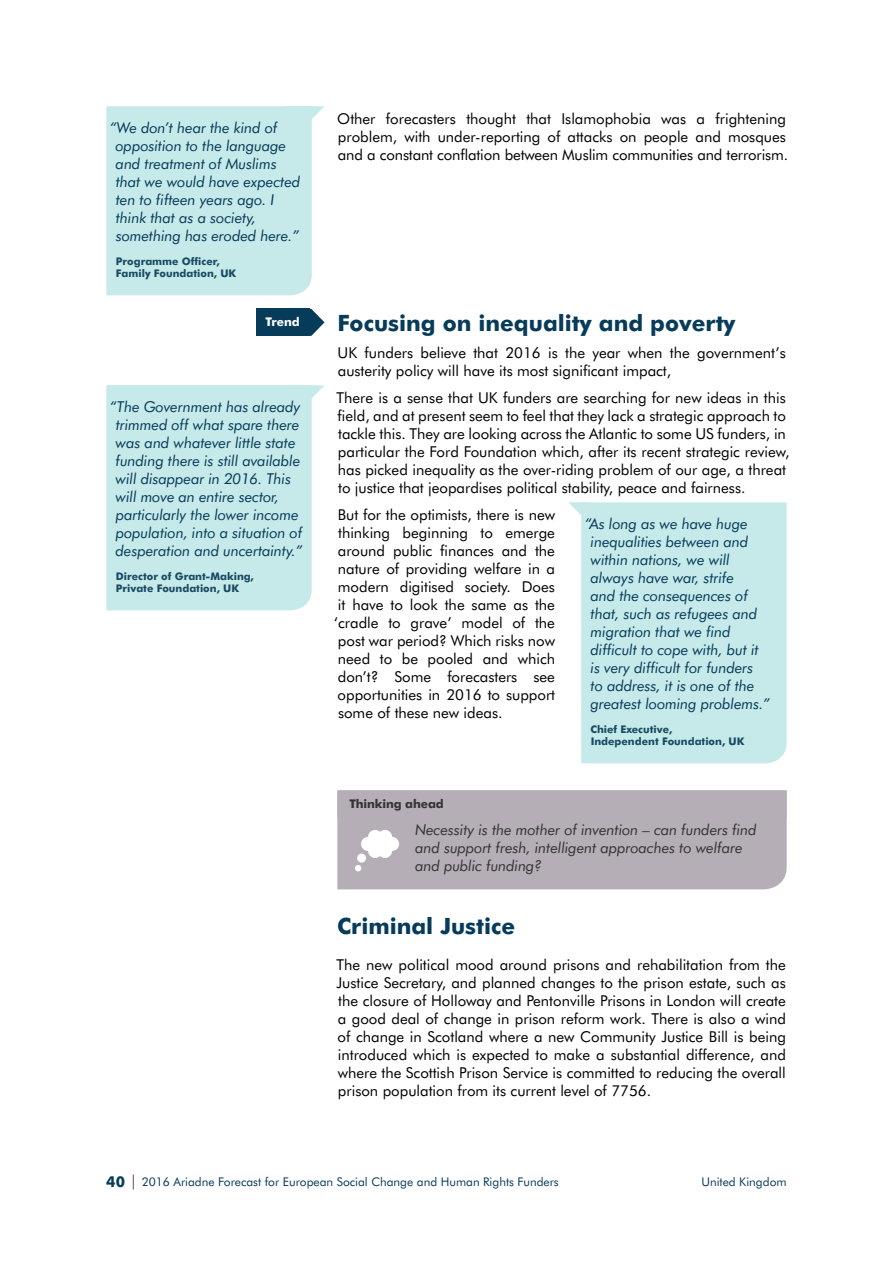
<style>
.page{position:relative;width:893px;height:1263px;background:#fff}
.page>*{position:absolute;margin:0;border:0;box-sizing:border-box;transform-origin:0 0}
.t1{font:700 22.5px "Futura BT";color:#063b5a}
.t2{font:15px/18px "Futura BT";color:#000}
.t3{font:italic 15px/18px "Futura BT";letter-spacing:-.01em;color:#063b5a}
.t4{font:italic 15px/18px "Futura BT";letter-spacing:-.01em;color:#343433}
.t5{font:12px "Futura BT";color:#063b5a}
.t6{font:700 12px "Futura BT";letter-spacing:-.01em;color:#343433}
.t7{font:700 12px "Futura BT";letter-spacing:-.01em;color:#fff}
.t8{font:700 10.5px/12.6px "Futura BT";color:#184a62}
.s1{font-weight:700;font-size:15px}
.s2{font-size:15px;color:#4a3e53}
</style>
<div class="page">
<svg style="left:312px;top:385px;width:12px;height:13px"></svg>
<div style="left:106px;top:385px;width:206px;height:225px;background:#c6eae9"></div>
<svg style="left:310px;top:309px;width:14px;height:27px"></svg>
<div style="left:257px;top:309px;width:53px;height:27px;background:#063b5a"></div>
<div style="left:581px;top:502px;width:206px;height:261px;background:#c6eae9"></div>
<svg style="left:568px;top:502px;width:18px;height:18px"></svg>
<svg style="left:337px;top:818px;width:450px;height:72px"></svg>
<div style="left:337px;top:790px;width:450px;height:28px;border:3px solid #b5aeb6"></div>
<div style="left:339px;top:792px;width:446px;height:96px;background:#b5aeb6"></div>
<svg style="left:106px;top:106px;width:219px;height:189px;background:#c9ebea"></svg>
<p class="t3" style="left:116px;top:119px;width:186px;text-indent:-6px">“We don’t hear the kind of opposition to the language and treatment of Muslims that we would have expected ten to fifteen years ago. I think that as a society, something has eroded here.”</p>
<p class="t8" style="left:116px;top:254px;width:122px">Programme Officer,<br>Family Foundation, UK</p>
<p class="t7" style="left:266px;top:314px;width:36px">Trend</p>
<p class="t3" style="left:116px;top:398px;width:189px;text-indent:-6px">“The Government has already trimmed off what spare there was and whatever little state funding there is still available will disappear in 2016. This will move an entire sector, particularly the lower income population, into a situation of desperation and uncertainty.”</p>
<p class="t8" style="left:116px;top:569px;width:140px">Director of Grant-Making,<br>Private Foundation, UK</p>
<p class="t2" style="left:337px;top:110px;width:452px">Other forecasters thought that Islamophobia was a frightening problem, with under-reporting of attacks on people and mosques and a constant conflation between Muslim communities and terrorism.</p>
<h1 class="t1" style="left:337px;top:310px;width:400px">Focusing on inequality and poverty</h1>
<p class="t2" style="left:338px;top:344px;width:450px">UK funders believe that 2016 is the year when the government’s austerity policy will have its most significant impact,</p>
<p class="t2" style="left:337px;top:389px;width:454px">There is a sense that UK funders are searching for new ideas in this field, and at present seem to feel that they lack a strategic approach to tackle this. They are looking across the Atlantic to some US funders, in particular the Ford Foundation which, after its recent strategic review, has picked inequality as the over-riding problem of our age, a threat to justice that jeopardises political stability, peace and fairness.</p>
<p class="t2" style="left:334px;top:506px;width:223px;text-align:justify">But for the optimists, there is new thinking beginning to emerge around public finances and the nature of providing welfare in a modern digitised society. Does it have to look the same as the ‘cradle to grave’ model of the post war period? Which risks now need to be pooled and which don’t? Some forecasters see opportunities in 2016 to support some of these new ideas.</p>
<p class="t3" style="left:590px;top:515px;width:181px;text-indent:-6px">“As long as we have huge inequalities between and within nations, we will always have war, strife<br>and the consequences of that, such as refugees and migration that we find difficult to cope with, but it is very difficult for funders<br>to address, it is one of the greatest looming problems.”</p>
<p class="t8" style="left:590px;top:722px;width:155px">Chief Executive,<br>Independent Foundation, UK</p>
<p class="t6" style="left:349px;top:796px;width:96px">Thinking ahead</p>
<p class="t4" style="left:415px;top:821px;width:343px">Necessity is the mother of invention – can funders find and support fresh, intelligent approaches to welfare and public funding?</p>
<h1 class="t1" style="left:337px;top:913px;width:180px">Criminal Justice</h1>
<p class="t2" style="left:336px;top:956px;width:451px;text-align:justify">The new political mood around prisons and rehabilitation from the Justice Secretary, and planned changes to the prison estate, such as the closure of Holloway and Pentonville Prisons in London will create a good deal of change in prison reform work. There is also a wind of change in Scotland where a new Community Justice Bill is being introduced which is expected to make a substantial difference, and where the Scottish Prison Service is committed to reducing the overall prison population from its current level of 7756.</p>
<p class="t5" style="left:106px;top:1175px;width:454px"><span class="s1">40</span> <span class="s2">|</span> 2016 Ariadne Forecast for European Social Change and Human Rights Funders</p>
<p class="t5" style="left:701px;top:1175px;width:87px">United Kingdom</p>
</div>
